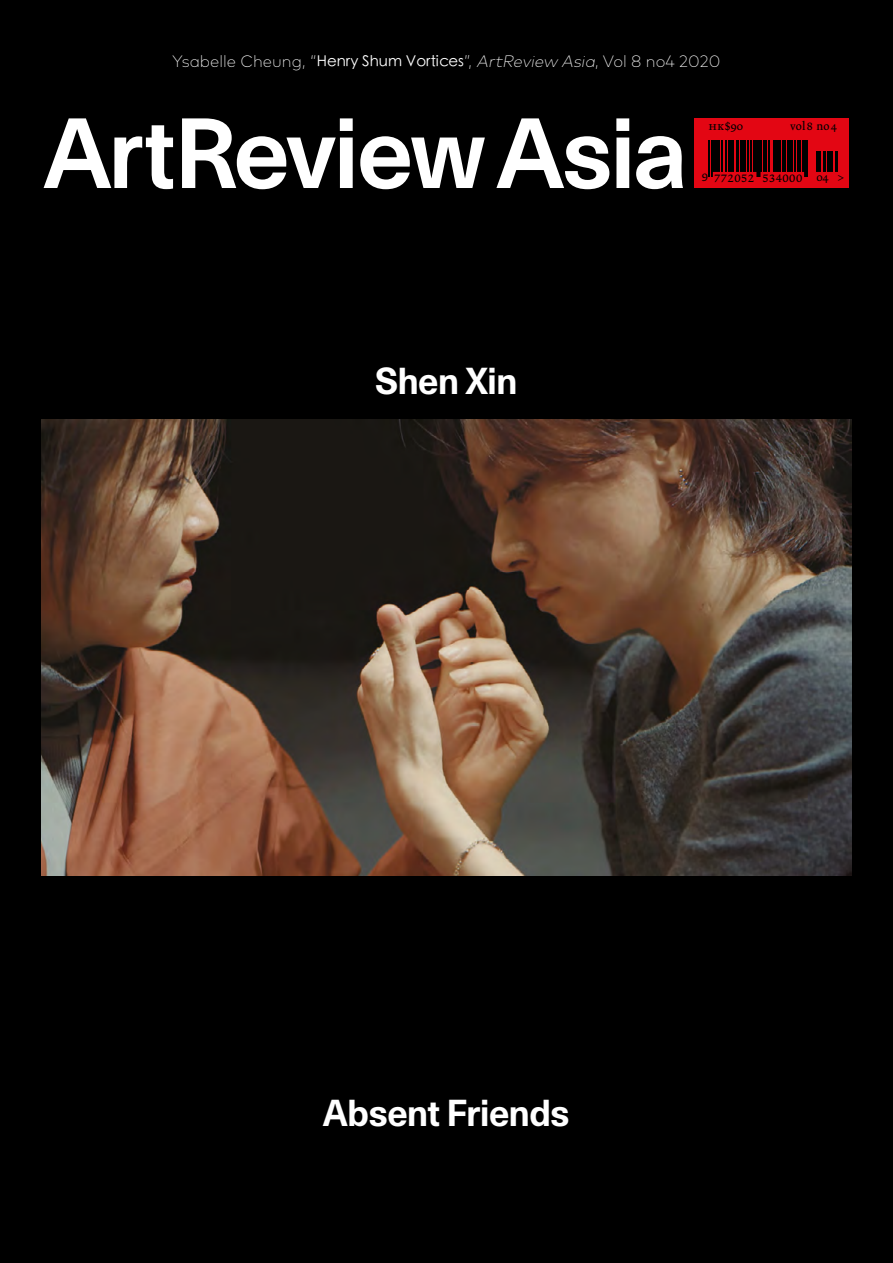
<style>
.page{position:relative;width:893px;height:1263px;background:#000}
.page>*{position:absolute;margin:0;border:0;box-sizing:border-box;transform-origin:0 0}
.t1{font:700 36.15px "Unica 77 LL";letter-spacing:-.01em;color:#fff}
.t2{font:200 16.5px "Mark Pro";color:#fff}
.t3{font:11.25px "Lexicon No 2 Roman A";letter-spacing:.04em;color:#000}
.s1{font-family:"ST Xihei";font-weight:400;font-size:15px}
.s2{font-style:italic}
</style>
<div class="page">
<svg style="left:496px;top:118px;width:187px;height:71px"></svg>
<svg style="left:44px;top:118px;width:441px;height:71px"></svg>
<svg style="left:694px;top:118px;width:155px;height:70px;background:#c10510"></svg>
<hr style="left:709px;top:140px;width:1px;height:37px;background:#000">
<hr style="left:711px;top:140px;width:1px;height:37px;background:#000">
<hr style="left:713px;top:140px;width:3px;height:37px;background:#000">
<hr style="left:717px;top:140px;width:2px;height:37px;background:#000">
<hr style="left:721px;top:140px;width:1px;height:37px;background:#000">
<hr style="left:725px;top:140px;width:1px;height:37px;background:#000">
<hr style="left:729px;top:140px;width:2px;height:37px;background:#000">
<hr style="left:732px;top:140px;width:2px;height:37px;background:#000">
<hr style="left:737px;top:140px;width:2px;height:37px;background:#000">
<hr style="left:740px;top:140px;width:1px;height:37px;background:#000">
<hr style="left:742px;top:140px;width:3px;height:37px;background:#000">
<hr style="left:747px;top:140px;width:1px;height:37px;background:#000">
<hr style="left:750px;top:140px;width:1px;height:37px;background:#000">
<hr style="left:753px;top:140px;width:2px;height:37px;background:#000">
<hr style="left:757px;top:140px;width:1px;height:37px;background:#000">
<hr style="left:759px;top:140px;width:1px;height:37px;background:#000">
<hr style="left:761px;top:140px;width:1px;height:37px;background:#000">
<hr style="left:764px;top:140px;width:3px;height:37px;background:#000">
<hr style="left:768px;top:140px;width:1px;height:37px;background:#000">
<hr style="left:773px;top:140px;width:1px;height:37px;background:#000">
<hr style="left:775px;top:140px;width:1px;height:37px;background:#000">
<hr style="left:777px;top:140px;width:3px;height:37px;background:#000">
<hr style="left:782px;top:140px;width:4px;height:37px;background:#000">
<hr style="left:788px;top:140px;width:1px;height:37px;background:#000">
<hr style="left:790px;top:140px;width:3px;height:37px;background:#000">
<hr style="left:795px;top:140px;width:1px;height:37px;background:#000">
<hr style="left:797px;top:140px;width:3px;height:37px;background:#000">
<hr style="left:802px;top:140px;width:1px;height:37px;background:#000">
<hr style="left:804px;top:140px;width:1px;height:37px;background:#000">
<hr style="left:806px;top:140px;width:1px;height:37px;background:#000">
<svg style="left:817px;top:151px;width:1px;height:21px"></svg>
<hr style="left:819px;top:151px;width:2px;height:26px;background:#000">
<hr style="left:824px;top:151px;width:2px;height:26px;background:#000">
<svg style="left:827px;top:151px;width:5px;height:21px"></svg>
<hr style="left:835px;top:151px;width:2px;height:26px;background:#000">
<div style="left:713px;top:173px;width:43px;height:13px;background:#e30613"></div>
<div style="left:713px;top:172px;width:43px;height:15px;border:1px solid #e30613"></div>
<div style="left:761px;top:173px;width:42px;height:13px;background:#e30613"></div>
<div style="left:760px;top:172px;width:44px;height:15px;border:1px solid #e30613"></div>
<div style="left:698px;top:173px;width:10px;height:13px;background:#e30613"></div>
<div style="left:816px;top:173px;width:29px;height:11px;background:#e30613"></div>
<div style="left:815px;top:172px;width:31px;height:13px;border:1px solid #e30613"></div>
<img style="left:41px;top:420px;width:810px;height:455px">
<p class="t2" style="left:173px;top:49px;width:549px">Ysabelle Cheung, “<span class="s1">Henry Shum Vortices</span>”, <span class="s2">ArtReview Asia</span>, Vol 8 no4 2020</p>
<p class="t3" style="left:709px;top:120px;width:36px">hk$90</p>
<p class="t3" style="left:790px;top:120px;width:48px">vol8 no4</p>
<h1 class="t1" style="left:375px;top:355px;width:144px">Shen Xin</h1>
<p class="t3" style="left:702px;top:172px;width:144px">9 772052 534000 04 &gt;</p>
<h1 class="t1" style="left:323px;top:1086px;width:248px">Absent Friends</h1>
</div>
